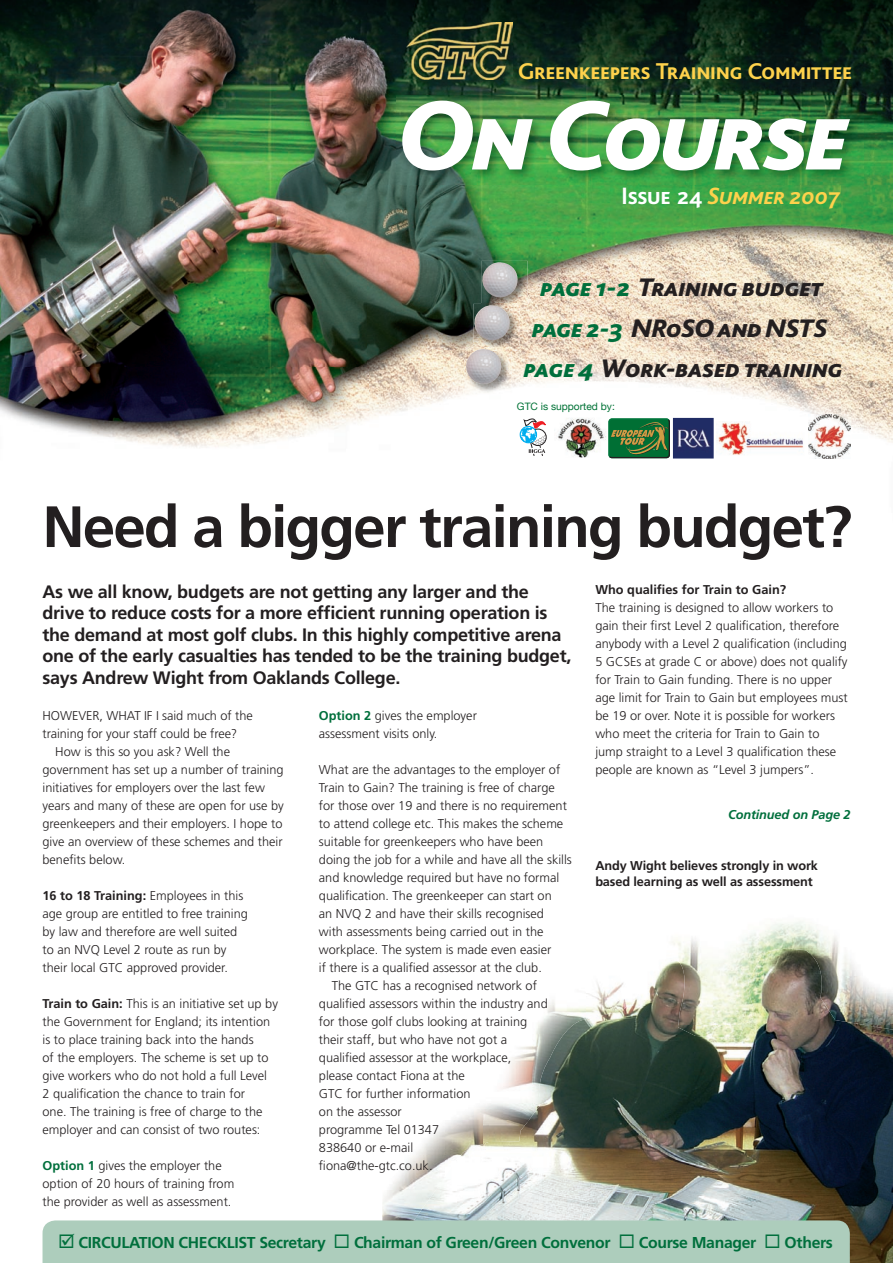
<style>
.page{position:relative;width:893px;height:1263px;background:#fff}
.page>*{position:absolute;margin:0;border:0;box-sizing:border-box;transform-origin:0 0}
.t1{font:italic 800 103.35px "Bliss Caps";letter-spacing:-.03em;color:#fff}
.t2{font:700 58.2px "Frutiger";letter-spacing:-.03em;color:#231f20}
.t3{font:italic 800 26.55px/40.7px "Bliss Caps";color:#231f20;text-align:center}
.t4{font:italic 700 24.75px "Bliss Caps";letter-spacing:-.015em;color:#fed24c}
.t5{font:700 24px "Bliss Caps";letter-spacing:-.015em;color:#fed24c}
.t6{font:700 18px/21.6px "Frutiger";letter-spacing:-.015em;color:#231f20}
.t7{font:700 15.75px "Frutiger";letter-spacing:-.02em;color:#006f3c}
.t8{font:300 12.75px/18px "Frutiger";color:#231f20}
.t9{font:700 12.75px/15.3px "Frutiger";letter-spacing:-.01em;color:#231f20}
.t10{font:italic 700 12.75px "Frutiger";letter-spacing:-.01em;color:#006f3c}
.t11{font:10.2px "Helvetica Neue";color:#007236}
.s1{font-style:normal;color:#fff}
.s2{color:#006f3c}
.s3{font-weight:700}
.s4{font-weight:700;color:#006f3c}
</style>
<div class="page">
<img style="left:434px;top:1027px;width:459px;height:236px">
<img style="left:434px;top:1001px;width:153px;height:120px">
<img style="left:586px;top:921px;width:307px;height:106px">
<img style="left:638px;top:1026px;width:154px;height:48px">
<img style="left:841px;top:1026px;width:52px;height:48px">
<img style="left:382px;top:1121px;width:103px;height:95px">
<img style="left:484px;top:1121px;width:52px;height:48px">
<img style="left:382px;top:1215px;width:52px;height:5px">
<img style="left:0;top:0;width:367px;height:448px">
<img style="left:367px;top:0;width:526px;height:105px">
<img style="left:367px;top:105px;width:53px;height:315px">
<img style="left:841px;top:105px;width:52px;height:338px">
<img style="left:420px;top:185px;width:421px;height:274px">
<img style="left:406px;top:22px;width:106px;height:58px">
<img style="left:396px;top:95px;width:467px;height:90px">
<img style="left:481px;top:261px;width:47px;height:46px">
<img style="left:479px;top:262px;width:45px;height:37px">
<img style="left:473px;top:304px;width:47px;height:46px">
<img style="left:481px;top:304px;width:39px;height:3px">
<img style="left:471px;top:305px;width:45px;height:37px">
<div style="left:556px;top:417px;width:49px;height:41px;background:#fff"></div>
<img style="left:554px;top:418px;width:53px;height:39px">
<img style="left:673px;top:418px;width:41px;height:40px">
<div style="left:716px;top:418px;width:88px;height:40px;background:#fff"></div>
<img style="left:717px;top:421px;width:87px;height:34px">
<div style="left:516px;top:418px;width:36px;height:40px;background:#fff"></div>
<svg style="left:520px;top:418px;width:26px;height:38px"></svg>
<svg style="left:608px;top:418px;width:63px;height:40px"></svg>
<img style="left:465px;top:347px;width:46px;height:47px">
<img style="left:473px;top:347px;width:38px;height:3px">
<img style="left:462px;top:348px;width:45px;height:38px">
<img style="left:809px;top:414px;width:42px;height:44px">
<div style="left:43px;top:1220px;width:807px;height:43px;background:#adcdbc"></div>
<h3 class="t5" style="left:518px;top:58px;width:336px">Greenkeepers Training Committee</h3>
<h1 class="t1" style="left:399px;top:82px;width:454px">On Course</h1>
<h3 class="t4" style="left:622px;top:183px;width:221px"><span class="s1">Issue 24</span> Summer 2007</h3>
<h3 class="t3" style="left:524px;top:268px;width:321px"><span class="s2">page 1-2</span> Training budget <span class="s2">page 2-3</span> NRoSO and NSTS <span class="s2">page 4</span> Work-based training</h3>
<p class="t11" style="left:517px;top:400px;width:99px">GTC is supported by:</p>
<h2 class="t2" style="left:43px;top:493px;width:811px">Need a bigger training budget?</h2>
<p class="t6" style="left:43px;top:580px;width:530px">As we all know, budgets are not getting any larger and the drive to reduce costs for a more efficient running operation is the demand at most golf clubs. In this highly competitive arena one of the early casualties has tended to be the training budget, says Andrew Wight from Oaklands College.</p>
<p class="t8" style="left:43px;top:707px;width:212px">HOWEVER, WHAT IF I said much of the</p>
<p class="t8" style="left:43px;top:725px;width:196px">training for your staff could be free?</p>
<p class="t8" style="left:55px;top:743px;width:176px">How is this so you ask? Well the</p>
<p class="t8" style="left:43px;top:761px;width:243px">government has set up a number of training</p>
<p class="t8" style="left:43px;top:779px;width:224px">initiatives for employers over the last few</p>
<p class="t8" style="left:43px;top:797px;width:243px">years and many of these are open for use by</p>
<p class="t8" style="left:43px;top:815px;width:241px">greenkeepers and their employers. I hope to</p>
<p class="t8" style="left:43px;top:833px;width:242px">give an overview of these schemes and their</p>
<p class="t8" style="left:43px;top:851px;width:84px">benefits below.</p>
<p class="t8" style="left:43px;top:887px;width:207px"><span class="s3">16 to 18 Training:</span> Employees in this age group are entitled to free training by law and therefore are well suited to an NVQ Level 2 route as run by their local GTC approved provider.</p>
<p class="t8" style="left:43px;top:995px;width:237px"><span class="s3">Train to Gain:</span> This is an initiative set up by the Government for England; its intention is to place training back into the hands<br>of the employers. The scheme is set up to give workers who do not hold a full Level<br>2 qualification the chance to train for<br>one. The training is free of charge to the employer and can consist of two routes:</p>
<p class="t8" style="left:43px;top:1157px;width:193px"><span class="s4">Option 1</span> gives the employer the option of 20 hours of training from the provider as well as assessment.</p>
<p class="t8" style="left:319px;top:707px;width:159px"><span class="s4">Option 2</span> gives the employer assessment visits only.</p>
<p class="t8" style="left:319px;top:761px;width:243px">What are the advantages to the employer of</p>
<p class="t8" style="left:319px;top:779px;width:237px">Train to Gain? The training is free of charge</p>
<p class="t8" style="left:319px;top:797px;width:249px">for those over 19 and there is no requirement</p>
<p class="t8" style="left:319px;top:815px;width:246px">to attend college etc. This makes the scheme</p>
<p class="t8" style="left:319px;top:833px;width:226px">suitable for greenkeepers who have been</p>
<p class="t8" style="left:319px;top:851px;width:254px">doing the job for a while and have all the skills</p>
<p class="t8" style="left:319px;top:869px;width:242px">and knowledge required but have no formal</p>
<p class="t8" style="left:319px;top:887px;width:234px">qualification. The greenkeeper can start on</p>
<p class="t8" style="left:319px;top:905px;width:227px">an NVQ 2 and have their skills recognised</p>
<p class="t8" style="left:319px;top:923px;width:226px">with assessments being carried out in the</p>
<p class="t8" style="left:319px;top:941px;width:234px">workplace. The system is made even easier</p>
<p class="t8" style="left:319px;top:959px;width:224px">if there is a qualified assessor at the club.</p>
<p class="t8" style="left:332px;top:977px;width:207px">The GTC has a recognised network of</p>
<p class="t8" style="left:319px;top:995px;width:230px">qualified assessors within the industry and</p>
<p class="t8" style="left:319px;top:1013px;width:210px">for those golf clubs looking at training</p>
<p class="t8" style="left:319px;top:1031px;width:190px">their staff, but who have not got a</p>
<p class="t8" style="left:319px;top:1049px;width:194px">qualified assessor at the workplace,</p>
<p class="t8" style="left:319px;top:1067px;width:147px">please contact Fiona at the</p>
<p class="t8" style="left:319px;top:1085px;width:153px">GTC for further information</p>
<p class="t8" style="left:319px;top:1103px;width:84px">on the assessor</p>
<p class="t8" style="left:319px;top:1121px;width:122px">programme Tel 01347</p>
<p class="t8" style="left:319px;top:1139px;width:96px">838640 or e-mail</p>
<p class="t8" style="left:319px;top:1157px;width:115px">fiona@the-gtc.co.uk.</p>
<p class="t9" style="left:595px;top:582px;width:192px">Who qualifies for Train to Gain?</p>
<p class="t8" style="left:595px;top:599px;width:254px">The training is designed to allow workers to gain their first Level 2 qualification, therefore anybody with a Level 2 qualification (including 5 GCSEs at grade C or above) does not qualify for Train to Gain funding. There is no upper age limit for Train to Gain but employees must be 19 or over. Note it is possible for workers who meet the criteria for Train to Gain to jump straight to a Level 3 qualification these people are known as “Level 3 jumpers”.</p>
<p class="t10" style="left:728px;top:807px;width:124px">Continued on Page 2</p>
<p class="t9" style="left:595px;top:858px;width:224px">Andy Wight believes strongly in work based learning as well as assessment</p>
<p class="t7" style="left:79px;top:1233px;width:249px">CIRCULATION CHECKLIST Secretary</p>
<p class="t7" style="left:354px;top:1233px;width:258px">Chairman of Green/Green Convenor</p>
<p class="t7" style="left:639px;top:1233px;width:119px">Course Manager</p>
<p class="t7" style="left:785px;top:1233px;width:50px">Others</p>
</div>
